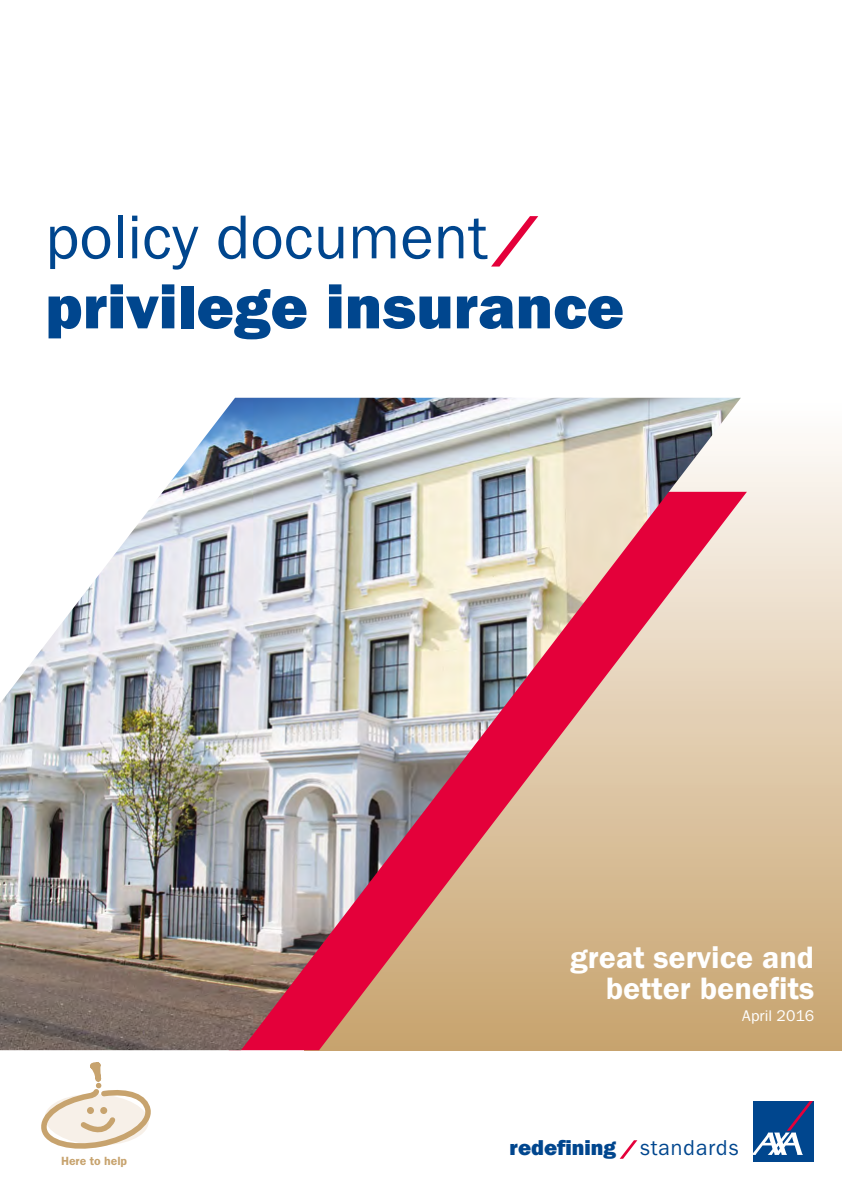
<style>
.page{position:relative;width:842px;height:1191px;background:#fff}
.page>*{position:absolute;margin:0;border:0;box-sizing:border-box;transform-origin:0 0}
.t1{font:64px "Franklin Got T Heav";color:#00468e}
.t2{font:64px "Franklin Got T";color:#00468e}
.t3{font:600 32px "Franklin Got T";color:#fff}
.t4{font:800 21.4px "Franklin Gothic IT Cby BT";color:#00468e}
.t5{font:16px "Franklin Got T";color:#fff}
.t6{font:600 12.2px "Franklin Got T";color:#c7a36e}
.s1{font-weight:400}
</style>
<div class="page">
<div style="left:305px;top:400px;width:537px;height:650px;background:linear-gradient(to bottom,#fffdfc,#c7a26c)"></div>
<svg style="left:753px;top:1101px;width:61px;height:61px"></svg>
<div style="left:753px;top:1101px;width:60px;height:60px;background:#00468e"></div>
<svg style="left:753px;top:1101px;width:60px;height:54px"></svg>
<svg style="left:620px;top:1140px;width:17px;height:18px"></svg>
<svg style="left:491px;top:216px;width:47px;height:50px"></svg>
<img style="left:0;top:398px;width:741px;height:652px">
<svg style="left:42px;top:1062px;width:108px;height:87px"></svg>
<p class="t2" style="left:45px;top:201px;width:444px">policy document</p>
<p class="t1" style="left:45px;top:270px;width:580px">privilege insurance</p>
<p class="t6" style="left:61px;top:1153px;width:68px">Here to help</p>
<p class="t3" style="left:570px;top:940px;width:245px">great service and</p>
<p class="t3" style="left:606px;top:970px;width:210px">better benefits</p>
<p class="t5" style="left:742px;top:1006px;width:73px">April 2016</p>
<p class="t4" style="left:509px;top:1134px;width:231px">redefining <span class="s1">standards</span></p>
</div>
